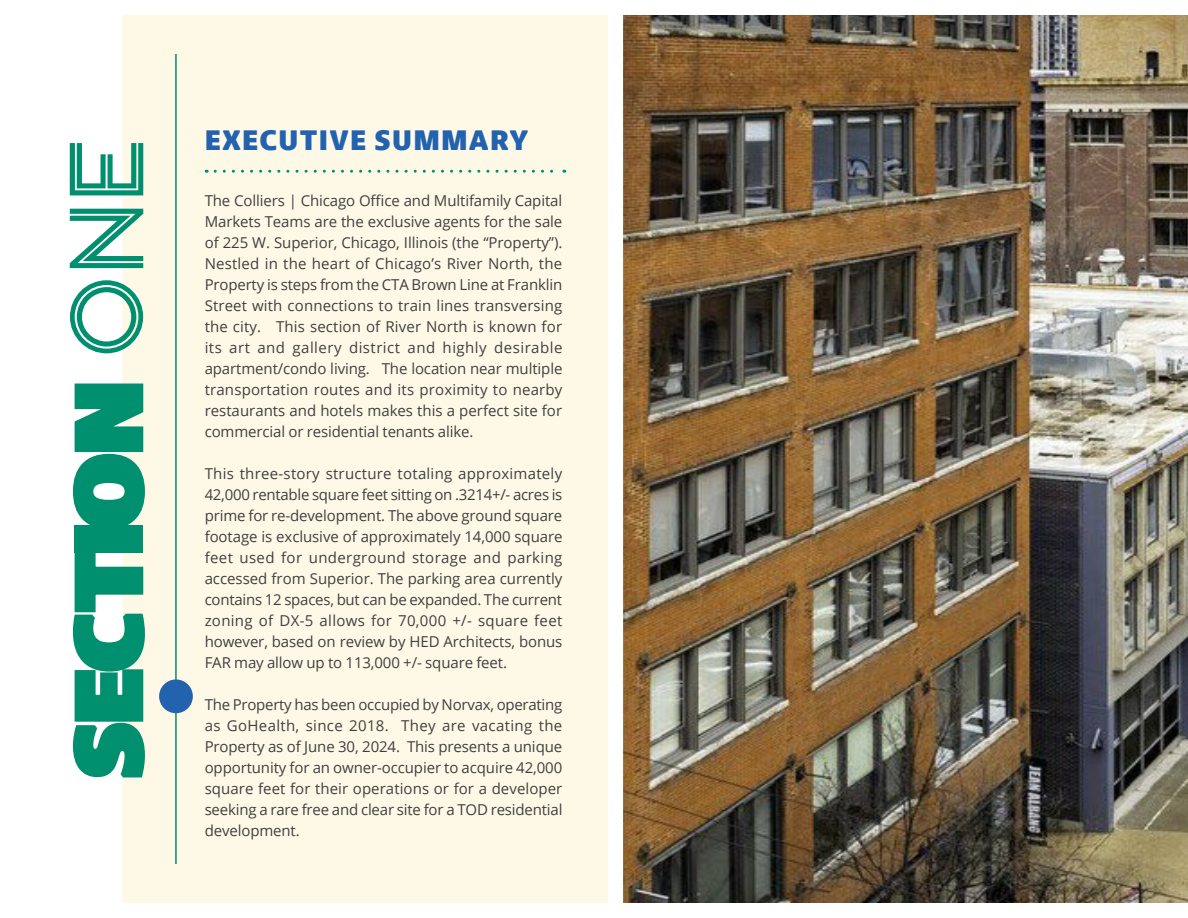
<style>
.page{position:relative;width:1188px;height:918px;background:#fff}
.page>*{position:absolute;margin:0;border:0;box-sizing:border-box;transform-origin:0 0}
.t1{font:100 105px "Mae Variable";color:#009070}
.H2_-_Left{font:100 30px "Mae Variable";letter-spacing:.05em;color:#2362af}
.Body_-_Justified{font:15px/21px "Open Sans";letter-spacing:-.01em;color:#403f3f;text-align:justify}
.s1{font-family:"Bronx Two Lines";font-weight:400}
</style>
<div class="page">
<div style="left:115px;top:8px;width:501px;height:902px;background:#fef9e7"></div>
<div style="left:107px;top:0;width:516px;height:918px;border:15px solid #fff"></div>
<img style="left:608px;top:0;width:580px;height:918px">
<svg style="left:215px;top:170px;width:350px;height:3px"></svg>
<hr style="left:175px;top:54px;width:2px;height:810px;background:#009070">
<div style="left:159px;top:679px;width:34px;height:34px;background:#2362af;border-radius:50%"></div>
<h1 class="t1" style="left:32px;top:780px;width:644px;rotate:-90deg">SECTION <span class="s1">ONE</span></h1>
<h2 class="H2_-_Left" style="left:205px;top:118px;width:325px">EXECUTIVE SUMMARY</h2>
<p class="Body_-_Justified" style="left:205px;top:190px;width:359px">The Colliers | Chicago Office and Multifamily Capital Markets Teams are the exclusive agents for the sale of 225 W. Superior, Chicago, Illinois (the “Property”).<br>Nestled in the heart of Chicago’s River North, the Property is steps from the CTA Brown Line at Franklin Street with connections to train lines transversing the city. This section of River North is known for its art and gallery district and highly desirable apartment/condo living. The location near multiple transportation routes and its proximity to nearby restaurants and hotels makes this a perfect site for commercial or residential tenants alike.</p>
<p class="Body_-_Justified" style="left:205px;top:463px;width:359px">This three-story structure totaling approximately 42,000 rentable square feet sitting on .3214+/- acres is prime for re-development. The above ground square footage is exclusive of approximately 14,000 square feet used for underground storage and parking accessed from Superior. The parking area currently contains 12 spaces, but can be expanded. The current zoning of DX-5 allows for 70,000 +/- square feet however, based on review by HED Architects, bonus FAR may allow up to 113,000 +/- square feet.</p>
<p class="Body_-_Justified" style="left:205px;top:694px;width:359px">The Property has been occupied by Norvax, operating as GoHealth, since 2018. They are vacating the Property as of June 30, 2024. This presents a unique opportunity for an owner-occupier to acquire 42,000 square feet for their operations or for a developer seeking a rare free and clear site for a TOD residential development.</p>
</div>
